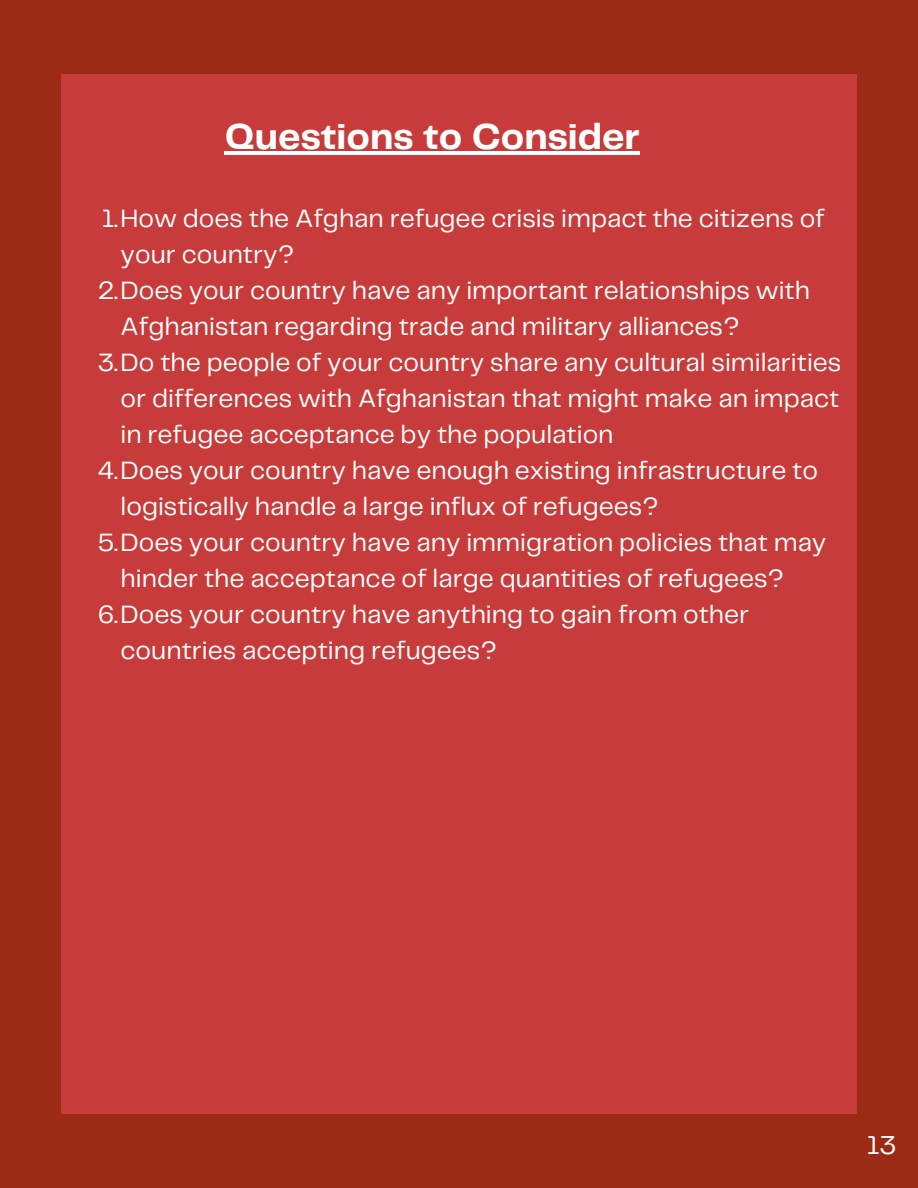
<style>
.page{position:relative;width:918px;height:1188px;background:#c73c3b}
.page>*{position:absolute;margin:0;border:0;box-sizing:border-box;transform-origin:0 0}
.t1{font:700 37.5px "Telegraf";color:#fff}
.t2{font:27px "Telegraf";color:#fff}
.t3{font:26.1px/36px "Telegraf";color:#fff}
</style>
<div class="page">
<div style="left:857px;top:37px;width:61px;height:1151px;background:#9b2b14"></div>
<div style="left:0;top:1115px;width:918px;height:73px;background:#9b2b14"></div>
<hr style="left:225px;top:151px;width:415px;height:4px;background:#fff">
<div style="left:0;top:0;width:918px;height:73px;background:#9b2b14"></div>
<div style="left:0;top:21px;width:61px;height:1167px;background:#9b2b14"></div>
<p class="t1" style="left:225px;top:120px;width:417px">Questions to Consider</p>
<p class="t3" style="left:121px;top:201px;width:706px;text-indent:-19px">1.How does the Afghan refugee crisis impact the citizens of your country?</p>
<p class="t3" style="left:121px;top:273px;width:691px;text-indent:-23px">2.Does your country have any important relationships with<br>Afghanistan regarding trade and military alliances?</p>
<p class="t3" style="left:121px;top:345px;width:722px;text-align:justify;text-indent:-23px">3.Do the people of your country share any cultural similarities or differences with Afghanistan that might make an impact in refugee acceptance by the population</p>
<p class="t3" style="left:121px;top:453px;width:699px;text-indent:-23px">4.Does your country have enough existing infrastructure to logistically handle a large influx of refugees?</p>
<p class="t3" style="left:121px;top:525px;width:707px;text-indent:-23px">5.Does your country have any immigration policies that may hinder the acceptance of large quantities of refugees?</p>
<p class="t3" style="left:121px;top:597px;width:630px;text-indent:-23px">6.Does your country have anything to gain from other countries accepting refugees?</p>
<h1 class="t2" style="left:867px;top:1134px;width:31px">13</h1>
</div>
